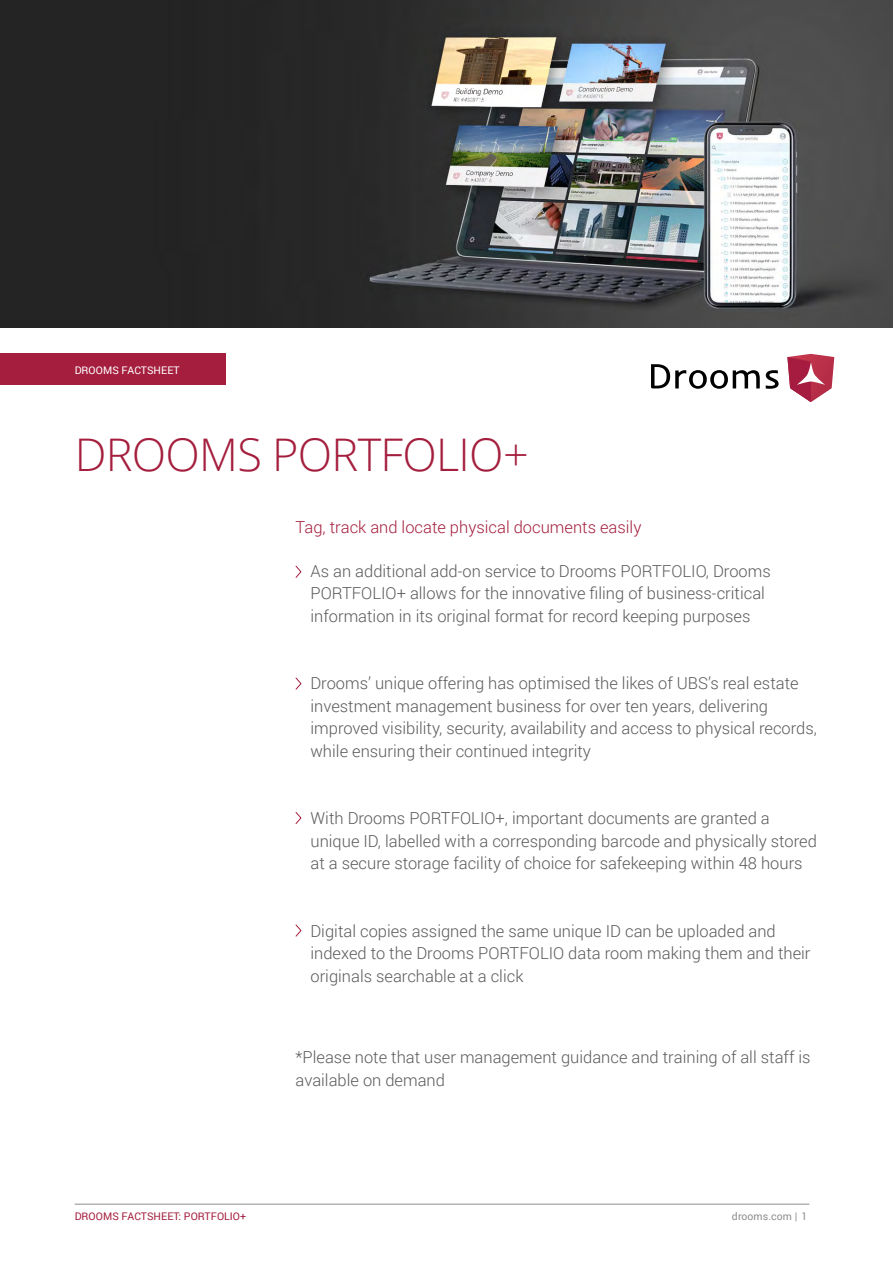
<style>
.page{position:relative;width:893px;height:1263px;background:#fff}
.page>*{position:absolute;margin:0;border:0;box-sizing:border-box;transform-origin:0 0}
.t1{font:300 45px "Open Sans";letter-spacing:-.015em;color:#a41e3d}
.t2{font:300 16.5px/22.5px "Roboto";color:#5a5a5a}
.t3{font:300 16.5px "Roboto";color:#a41e3d}
.t4{font:10.5px "Roboto";letter-spacing:.005em;color:#a41d3d}
.t5{font:10.5px "Roboto";letter-spacing:.005em;color:#fff}
.t6{font:10.5px "Roboto";letter-spacing:.005em;color:#8d8f8e}
</style>
<div class="page">
<hr style="left:75px;top:1204px;width:734px;height:1px;background:#8e8e8e">
<svg style="left:787px;top:354px;width:47px;height:48px"></svg>
<svg style="left:651px;top:364px;width:109px;height:25px"></svg>
<svg style="left:766px;top:370px;width:13px;height:19px"></svg>
<div style="left:0;top:354px;width:226px;height:31px;background:#a51e3e"></div>
<svg style="left:295px;top:565px;width:7px;height:13px"></svg>
<img style="left:0;top:0;width:893px;height:327px">
<svg style="left:295px;top:677px;width:7px;height:13px"></svg>
<svg style="left:295px;top:812px;width:7px;height:12px"></svg>
<svg style="left:295px;top:924px;width:7px;height:13px"></svg>
<p class="t5" style="left:75px;top:363px;width:107px">DROOMS FACTSHEET</p>
<h1 class="t1" style="left:75px;top:424px;width:456px">DROOMS PORTFOLIO+</h1>
<p class="t3" style="left:296px;top:516px;width:347px">Tag, track and locate physical documents easily</p>
<p class="t2" style="left:310px;top:559px;width:462px">As an additional add-on service to Drooms PORTFOLIO, Drooms<br>PORTFOLIO+ allows for the innovative filing of business-critical information in its original format for record keeping purposes</p>
<p class="t2" style="left:310px;top:672px;width:508px">Drooms’ unique offering has optimised the likes of UBS’s real estate investment management business for over ten years, delivering improved visibility, security, availability and access to physical records, while ensuring their continued integrity</p>
<p class="t2" style="left:310px;top:807px;width:508px">With Drooms PORTFOLIO+, important documents are granted a unique ID, labelled with a corresponding barcode and physically stored at a secure storage facility of choice for safekeeping within 48 hours</p>
<p class="t2" style="left:310px;top:919px;width:501px">Digital copies assigned the same unique ID can be uploaded and indexed to the Drooms PORTFOLIO data room making them and their originals searchable at a click</p>
<p class="t2" style="left:296px;top:1046px;width:516px">*Please note that user management guidance and training of all staff is available on demand</p>
<p class="t4" style="left:75px;top:1209px;width:173px">DROOMS FACTSHEET: PORTFOLIO+</p>
<p class="t6" style="left:732px;top:1209px;width:77px">drooms.com | 1</p>
</div>
